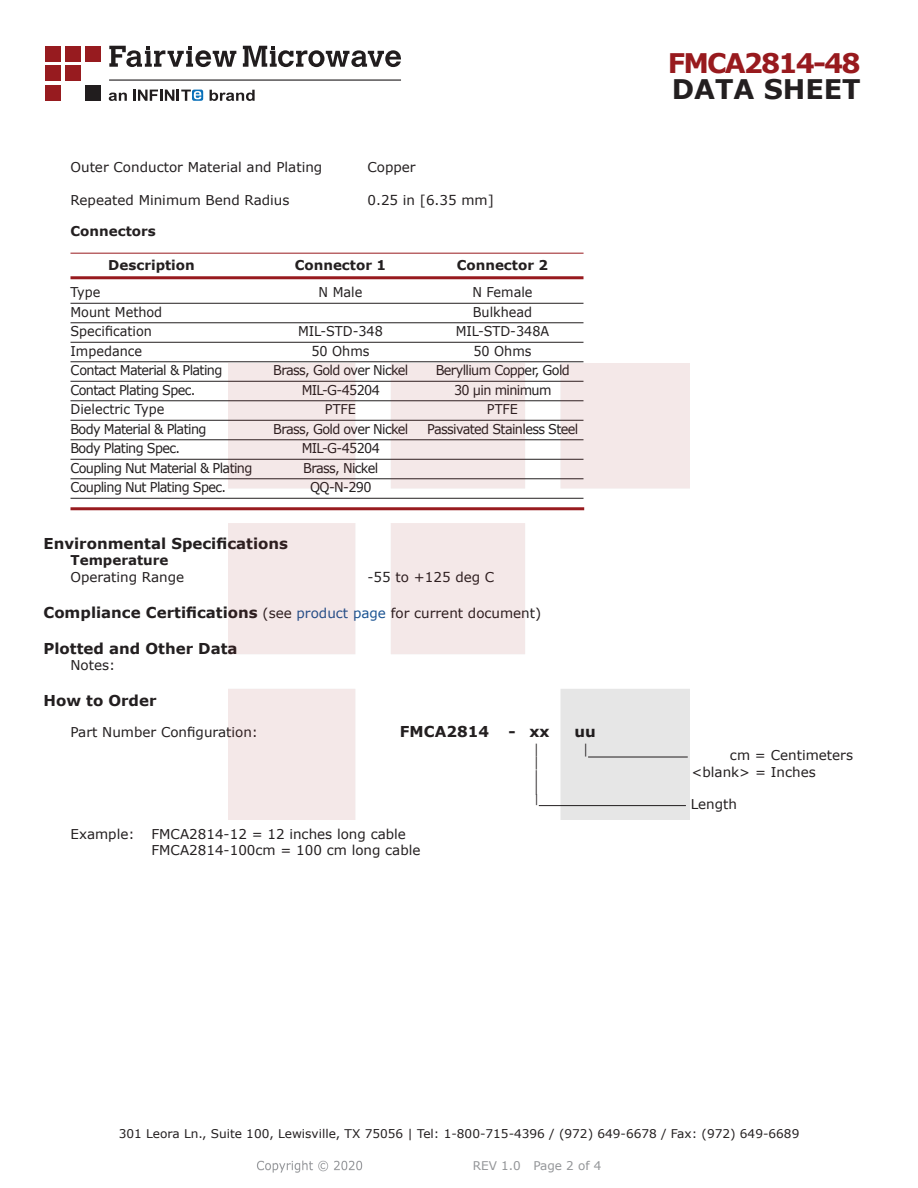
<style>
.page{position:relative;width:918px;height:1188px;background:#fff}
.page>*{position:absolute;margin:0;border:0;box-sizing:border-box;transform-origin:0 0}
.FM{font:700 27px "Verdana";letter-spacing:-.07em;color:#981a1e}
.t1{font:700 27px "Verdana";color:#231f20}
.Specs_Para{font:25.8px "Verdana";color:#231f20;scale:.39 1}
.Head1_for_Compliance{font:700 15px "Verdana";color:#231f20}
.Head1{font:700 15px "Verdana";color:#231f20}
.Specs_Para-2{font:700 15px "Verdana";color:#231f20}
.Table_Body_Connector{font:13.5px "Verdana";letter-spacing:-.05em;color:#231f20;scale:.95 1}
.Specs_Para-3{font:13.5px "Verdana";color:#231f20}
.Table_Body_Connector-2{font:13.5px "Verdana";color:#231f20;scale:.95 1}
.Table_Header_Connect{font:700 13.5px "Verdana";color:#231f20}
.Head2_after_Head1{font:700 13.5px "Verdana";color:#231f20}
.Head2{font:700 13.5px "Verdana";color:#231f20}
.Specs_Para-4{font:13.5px "Verdana";color:#231f20;scale:.75 1}
.t2{font:12px "Verdana";color:#231f20}
.REV_Info{font:12px "Verdana";color:#939598}
.Specs_Para-5{font:11.25px "Verdana";color:#231f20;scale:.86 1}
.s1{font-weight:400;font-size:13.5px}
.s2{font-weight:400;font-size:13.5px;color:#1a5392}
</style>
<div class="page">
<hr style="left:70px;top:253px;width:514px;height:1px;background:#981a1e">
<hr style="left:70px;top:276px;width:514px;height:3px;background:#981a1e">
<hr style="left:70px;top:303px;width:514px;height:1px;background:#231f20">
<hr style="left:70px;top:323px;width:514px;height:1px;background:#231f20">
<hr style="left:70px;top:342px;width:514px;height:1px;background:#231f20">
<hr style="left:70px;top:362px;width:514px;height:1px;background:#231f20">
<hr style="left:70px;top:381px;width:514px;height:1px;background:#231f20">
<hr style="left:70px;top:401px;width:514px;height:1px;background:#231f20">
<hr style="left:70px;top:420px;width:514px;height:1px;background:#231f20">
<hr style="left:70px;top:440px;width:514px;height:1px;background:#231f20">
<hr style="left:70px;top:459px;width:514px;height:1px;background:#231f20">
<hr style="left:70px;top:479px;width:514px;height:1px;background:#231f20">
<hr style="left:70px;top:498px;width:514px;height:1px;background:#231f20">
<hr style="left:70px;top:507px;width:514px;height:3px;background:#981a1e">
<img style="left:257px;top:1160px;width:106px;height:13px">
<img style="left:228px;top:364px;width:462px;height:456px">
<div style="left:45px;top:46px;width:16px;height:15px;background:#971b1f"></div>
<div style="left:65px;top:66px;width:16px;height:15px;background:#971b1f"></div>
<div style="left:85px;top:85px;width:16px;height:16px;background:#211d1e"></div>
<div style="left:45px;top:85px;width:16px;height:16px;background:#971b1f"></div>
<div style="left:85px;top:46px;width:16px;height:15px;background:#971b1f"></div>
<div style="left:45px;top:66px;width:16px;height:15px;background:#971b1f"></div>
<div style="left:65px;top:46px;width:16px;height:15px;background:#971b1f"></div>
<svg style="left:109px;top:46px;width:292px;height:21px"></svg>
<svg style="left:192px;top:90px;width:11px;height:11px"></svg>
<svg style="left:133px;top:90px;width:68px;height:11px"></svg>
<svg style="left:210px;top:90px;width:45px;height:11px"></svg>
<svg style="left:109px;top:93px;width:18px;height:8px"></svg>
<hr style="left:109px;top:80px;width:292px;height:1px;background:#211d1e">
<p class="Specs_Para-3" style="left:70px;top:158px;width:253px">Outer Conductor Material and Plating</p>
<p class="Specs_Para-3" style="left:368px;top:158px;width:50px">Copper</p>
<p class="Specs_Para-3" style="left:70px;top:191px;width:220px">Repeated Minimum Bend Radius</p>
<p class="Specs_Para-3" style="left:368px;top:191px;width:128px">0.25 in [6.35 mm]</p>
<p class="Head2" style="left:70px;top:221px;width:87px">Connectors</p>
<p class="Table_Header_Connect" style="left:108px;top:256px;width:88px">Description</p>
<p class="Table_Header_Connect" style="left:295px;top:256px;width:93px">Connector 1</p>
<p class="Table_Header_Connect" style="left:457px;top:256px;width:93px">Connector 2</p>
<p class="Table_Body_Connector" style="left:70px;top:283px;width:33px">Type</p>
<p class="Table_Body_Connector" style="left:319px;top:283px;width:48px">N Male</p>
<p class="Table_Body_Connector" style="left:472px;top:283px;width:65px">N Female</p>
<p class="Table_Body_Connector-2" style="left:70px;top:303px;width:98px">Mount Method</p>
<p class="Table_Body_Connector-2" style="left:473px;top:303px;width:64px">Bulkhead</p>
<p class="Table_Body_Connector-2" style="left:70px;top:322px;width:87px">Specification</p>
<p class="Table_Body_Connector-2" style="left:298px;top:322px;width:91px">MIL-STD-348</p>
<p class="Table_Body_Connector-2" style="left:456px;top:322px;width:100px">MIL-STD-348A</p>
<p class="Table_Body_Connector-2" style="left:70px;top:342px;width:77px">Impedance</p>
<p class="Table_Body_Connector" style="left:311px;top:342px;width:63px">50 Ohms</p>
<p class="Table_Body_Connector" style="left:473px;top:342px;width:63px">50 Ohms</p>
<p class="Table_Body_Connector" style="left:70px;top:361px;width:161px">Contact Material &amp; Plating</p>
<p class="Table_Body_Connector" style="left:273px;top:361px;width:144px">Brass, Gold over Nickel</p>
<p class="Table_Body_Connector" style="left:436px;top:361px;width:143px">Beryllium Copper, Gold</p>
<p class="Table_Body_Connector" style="left:70px;top:381px;width:133px">Contact Plating Spec.</p>
<p class="Table_Body_Connector" style="left:302px;top:381px;width:84px">MIL-G-45204</p>
<p class="Table_Body_Connector" style="left:454px;top:381px;width:104px">30 µin minimum</p>
<p class="Table_Body_Connector-2" style="left:70px;top:400px;width:100px">Dielectric Type</p>
<p class="Table_Body_Connector" style="left:325px;top:400px;width:34px">PTFE</p>
<p class="Table_Body_Connector" style="left:487px;top:400px;width:34px">PTFE</p>
<p class="Table_Body_Connector" style="left:70px;top:420px;width:145px">Body Material &amp; Plating</p>
<p class="Table_Body_Connector" style="left:273px;top:420px;width:144px">Brass, Gold over Nickel</p>
<p class="Table_Body_Connector" style="left:427px;top:420px;width:160px">Passivated Stainless Steel</p>
<p class="Table_Body_Connector" style="left:70px;top:439px;width:117px">Body Plating Spec.</p>
<p class="Table_Body_Connector" style="left:302px;top:439px;width:84px">MIL-G-45204</p>
<p class="Table_Body_Connector" style="left:70px;top:459px;width:193px">Coupling Nut Material &amp; Plating</p>
<p class="Table_Body_Connector" style="left:303px;top:459px;width:80px">Brass, Nickel</p>
<p class="Table_Body_Connector" style="left:70px;top:478px;width:165px">Coupling Nut Plating Spec.</p>
<p class="Table_Body_Connector" style="left:310px;top:478px;width:66px">QQ-N-290</p>
<p class="FM" style="left:668px;top:44px;width:194px">FMCA2814-48</p>
<p class="t1" style="left:672px;top:70px;width:191px">DATA SHEET</p>
<p class="Head1" style="left:44px;top:533px;width:246px">Environmental Specifications</p>
<p class="Head2_after_Head1" style="left:70px;top:551px;width:100px">Temperature</p>
<p class="Specs_Para-3" style="left:70px;top:567px;width:115px">Operating Range</p>
<p class="Specs_Para-3" style="left:368px;top:567px;width:128px">-55 to +125 deg C</p>
<p class="Head1_for_Compliance" style="left:44px;top:602px;width:499px">Compliance Certifications <span class="s1">(see</span> <span class="s2">product page</span> <span class="s1">for current document)</span></p>
<p class="Head1_for_Compliance" style="left:44px;top:638px;width:196px">Plotted and Other Data</p>
<p class="Specs_Para-3" style="left:70px;top:656px;width:46px">Notes:</p>
<p class="Head1_for_Compliance" style="left:44px;top:690px;width:115px">How to Order</p>
<p class="Specs_Para-3" style="left:70px;top:723px;width:189px">Part Number Configuration:</p>
<p class="Specs_Para-2" style="left:400px;top:721px;width:91px">FMCA2814</p>
<p class="Specs_Para-2" style="left:509px;top:721px;width:43px">- xx</p>
<p class="Specs_Para-2" style="left:575px;top:721px;width:23px">uu</p>
<p class="Specs_Para-4" style="left:534px;top:740px;width:8px">|</p>
<p class="Specs_Para-4" style="left:584px;top:740px;width:8px">|</p>
<p class="Specs_Para-3" style="left:730px;top:746px;width:125px">cm = Centimeters</p>
<p class="Specs_Para-4" style="left:534px;top:753px;width:8px">|</p>
<p class="Specs_Para-3" style="left:692px;top:762px;width:126px">&lt;blank&gt; = Inches</p>
<p class="Specs_Para" style="left:534px;top:763px;width:13px">|</p>
<p class="Specs_Para-5" style="left:534px;top:792px;width:7px">|</p>
<p class="Specs_Para-3" style="left:691px;top:795px;width:48px">Length</p>
<p class="Specs_Para-3" style="left:70px;top:824px;width:66px">Example:</p>
<p class="Specs_Para-3" style="left:152px;top:824px;width:256px">FMCA2814-12 = 12 inches long cable</p>
<p class="Specs_Para-3" style="left:152px;top:841px;width:271px">FMCA2814-100cm = 100 cm long cable</p>
<p class="t2" style="left:119px;top:1125px;width:682px">301 Leora Ln., Suite 100, Lewisville, TX 75056 | Tel: 1-800-715-4396 / (972) 649-6678 / Fax: (972) 649-6689</p>
<p class="REV_Info" style="left:473px;top:1157px;width:130px">REV 1.0 Page 2 of 4</p>
</div>
